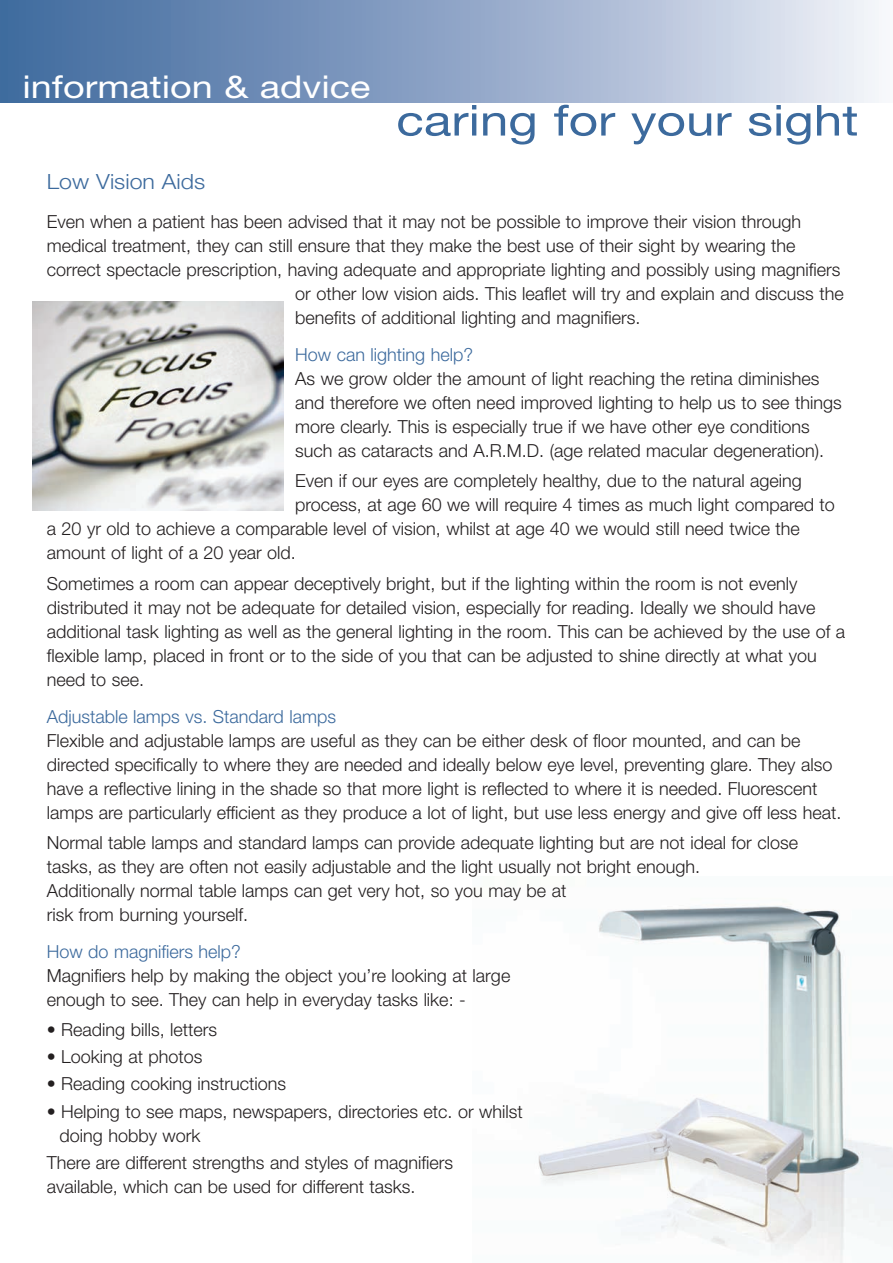
<style>
.page{position:relative;width:893px;height:1263px;background:#fff}
.page>*{position:absolute;margin:0;border:0;box-sizing:border-box;transform-origin:0 0}
.t1{font:42.75px "Helvetica Neue";color:#3c6a9d;scale:1.2 1}
.t2{font:31.5px "Helvetica Neue";color:#fff;scale:1.2 1}
.t3{font:300 21px "Helvetica Neue";color:#3c6a9d;scale:1.1 1}
.t4{font:300 18px/24px "Helvetica Neue";color:#231f20}
.t5{font:300 18px "Helvetica Neue";color:#3c6a9d}
</style>
<div class="page">
<img style="left:538px;top:904px;width:355px;height:359px">
<div style="left:0;top:0;width:893px;height:102px;background:linear-gradient(to right,#38639a,#edeef7)"></div>
<img style="left:32px;top:301px;width:251px;height:209px">
<h2 class="t2" style="left:22px;top:76px;width:291px">information &amp; advice</h2>
<h1 class="t1" style="left:396px;top:105px;width:387px">caring for your sight</h1>
<p class="t3" style="left:47px;top:174px;width:145px">Low Vision Aids</p>
<p class="t4" style="left:47px;top:212px;width:756px">Even when a patient has been advised that it may not be possible to improve their vision through</p>
<p class="t4" style="left:47px;top:236px;width:750px">medical treatment, they can still ensure that they make the best use of their sight by wearing the</p>
<p class="t4" style="left:47px;top:260px;width:795px">correct spectacle prescription, having adequate and appropriate lighting and possibly using magnifiers</p>
<p class="t4" style="left:295px;top:284px;width:550px">or other low vision aids. This leaflet will try and explain and discuss the</p>
<p class="t4" style="left:295px;top:308px;width:347px">benefits of additional lighting and magnifiers.</p>
<p class="t5" style="left:295px;top:348px;width:179px">How can lighting help?</p>
<p class="t4" style="left:295px;top:368px;width:548px">As we grow older the amount of light reaching the retina diminishes and therefore we often need improved lighting to help us to see things more clearly. This is especially true if we have other eye conditions such as cataracts and A.R.M.D. (age related macular degeneration).</p>
<p class="t4" style="left:295px;top:471px;width:508px">Even if our eyes are completely healthy, due to the natural ageing</p>
<p class="t4" style="left:295px;top:495px;width:541px">process, at age 60 we will require 4 times as much light compared to</p>
<p class="t4" style="left:47px;top:519px;width:755px">a 20 yr old to achieve a comparable level of vision, whilst at age 40 we would still need twice the</p>
<p class="t4" style="left:47px;top:543px;width:251px">amount of light of a 20 year old.</p>
<p class="t4" style="left:47px;top:573px;width:800px">Sometimes a room can appear deceptively bright, but if the lighting within the room is not evenly distributed it may not be adequate for detailed vision, especially for reading. Ideally we should have additional task lighting as well as the general lighting in the room. This can be achieved by the use of a flexible lamp, placed in front or to the side of you that can be adjusted to shine directly at what you need to see.</p>
<p class="t5" style="left:47px;top:710px;width:291px">Adjustable lamps vs. Standard lamps</p>
<p class="t4" style="left:47px;top:730px;width:796px">Flexible and adjustable lamps are useful as they can be either desk of floor mounted, and can be directed specifically to where they are needed and ideally below eye level, preventing glare. They also have a reflective lining in the shade so that more light is reflected to where it is needed. Fluorescent lamps are particularly efficient as they produce a lot of light, but use less energy and give off less heat.</p>
<p class="t4" style="left:47px;top:832px;width:753px">Normal table lamps and standard lamps can provide adequate lighting but are not ideal for close tasks, as they are often not easily adjustable and the light usually not bright enough.<br>Additionally normal table lamps can get very hot, so you may be at<br>risk from burning yourself.</p>
<p class="t5" style="left:47px;top:945px;width:196px">How do magnifiers help?</p>
<p class="t4" style="left:47px;top:965px;width:465px">Magnifiers help by making the object you’re looking at large enough to see. They can help in everyday tasks like: -</p>
<p class="t4" style="left:47px;top:1019px;width:172px">• Reading bills, letters</p>
<p class="t4" style="left:47px;top:1047px;width:157px">• Looking at photos</p>
<p class="t4" style="left:47px;top:1074px;width:241px">• Reading cooking instructions</p>
<p class="t4" style="left:60px;top:1101px;width:465px;text-indent:-13px">• Helping to see maps, newspapers, directories etc. or whilst doing hobby work</p>
<p class="t4" style="left:47px;top:1152px;width:408px">There are different strengths and styles of magnifiers available, which can be used for different tasks.</p>
</div>
